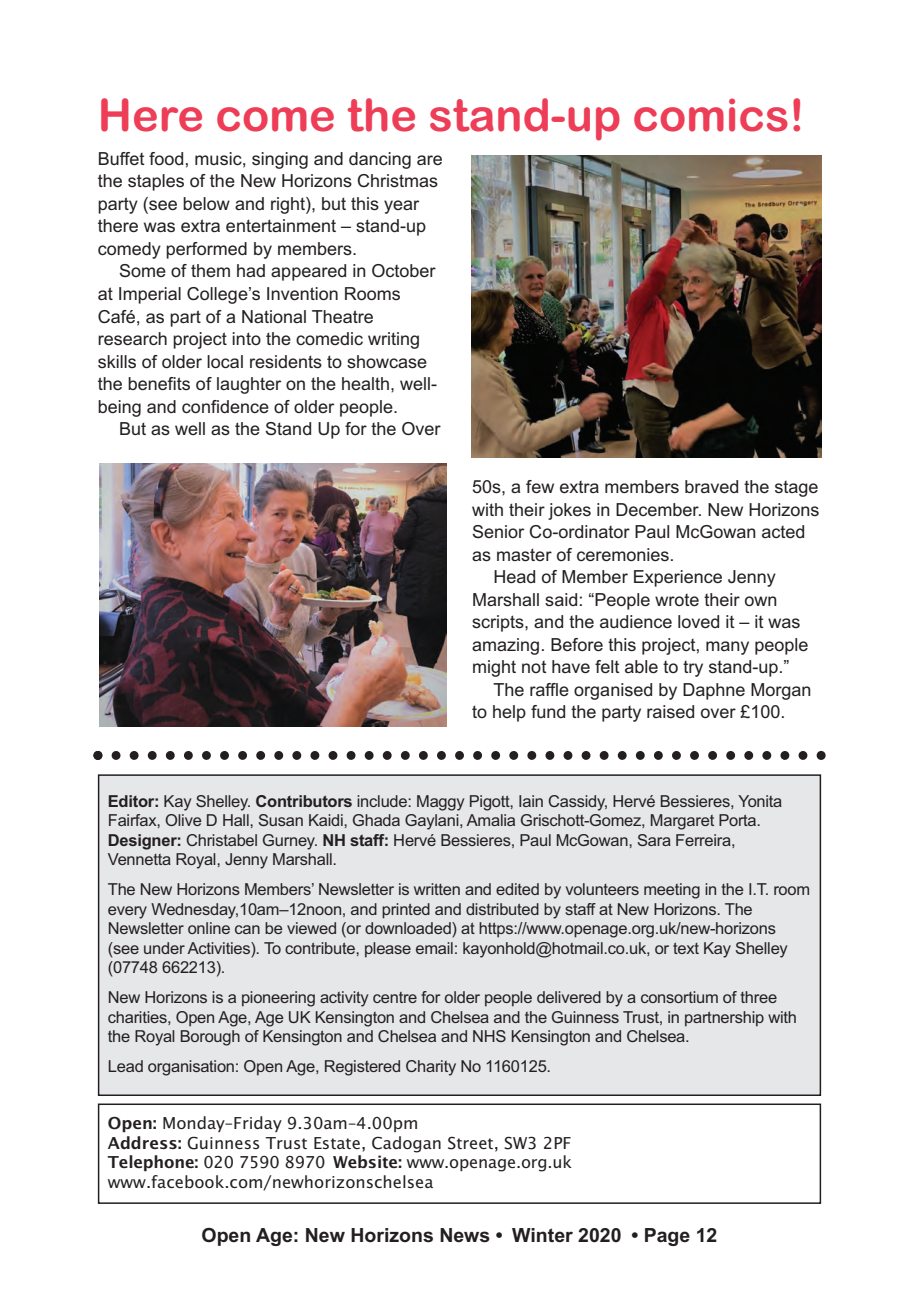
<style>
.page{position:relative;width:919px;height:1289px;background:#fff}
.page>*{position:absolute;margin:0;border:0;box-sizing:border-box;transform-origin:0 0}
.t1{font:45px "Arial Rounded MT Bold";color:#ee3d56}
.t2{font:700 19.5px "Arial";color:#231f20}
.t3{font:18px/22.5px "Arial";color:#231f20}
.t4{font:16.5px/19.5px "Arial";letter-spacing:-.015em;color:#231f20}
.t5{font:16.5px/19.5px "Lucida Sans";color:#231f20}
.s1{font-weight:700}
.s2{font-weight:600}
</style>
<div class="page">
<div style="left:98px;top:1103px;width:723px;height:100px;border:2px solid #231f20"></div>
<div style="left:99px;top:775px;width:721px;height:320px;background:#e6e7e9"></div>
<div style="left:98px;top:774px;width:723px;height:321px;border:2px solid #231f20"></div>
<svg style="left:93px;top:751px;width:732px;height:9px"></svg>
<img style="left:471px;top:155px;width:350px;height:302px">
<img style="left:100px;top:463px;width:346px;height:263px">
<h1 class="t1" style="left:98px;top:89px;width:708px">Here come the stand-up comics!</h1>
<p class="t3" style="left:98px;top:147px;width:346px">Buffet food, music, singing and dancing are the staples of the New Horizons Christmas party (see below and right), but this year there was extra entertainment – stand-up comedy performed by members.</p>
<p class="t3" style="left:98px;top:260px;width:341px;text-indent:21px">Some of them had appeared in October at Imperial College’s Invention Rooms Café, as part of a National Theatre research project into the comedic writing skills of older local residents to showcase the benefits of laughter on the health, well&shy;being and confidence of older people.</p>
<p class="t3" style="left:119px;top:417px;width:323px">But as well as the Stand Up for the Over</p>
<p class="t3" style="left:472px;top:475px;width:348px">50s, a few extra members braved the stage</p>
<p class="t3" style="left:472px;top:498px;width:349px">with their jokes in December. New Horizons</p>
<p class="t3" style="left:472px;top:520px;width:335px">Senior Co-ordinator Paul McGowan acted</p>
<p class="t3" style="left:472px;top:543px;width:204px">as master of ceremonies.</p>
<p class="t3" style="left:493px;top:565px;width:284px">Head of Member Experience Jenny</p>
<p class="t3" style="left:472px;top:588px;width:307px">Marshall said: “People wrote their own</p>
<p class="t3" style="left:472px;top:610px;width:330px">scripts, and the audience loved it – it was</p>
<p class="t3" style="left:472px;top:633px;width:338px">amazing. Before this project, many people</p>
<p class="t3" style="left:472px;top:655px;width:319px">might not have felt able to try stand-up.”</p>
<p class="t3" style="left:493px;top:678px;width:319px">The raffle organised by Daphne Morgan</p>
<p class="t3" style="left:472px;top:700px;width:315px">to help fund the party raised over £100.</p>
<p class="t4" style="left:108px;top:791px;width:676px"><span class="s1">Editor:</span> Kay Shelley. <span class="s1">Contributors</span> include: Maggy Pigott, Iain Cassidy, Hervé Bessieres, Yonita Fairfax, Olive D Hall, Susan Kaidi, Ghada Gaylani, Amalia Grischott-Gomez, Margaret Porta.<br><span class="s1">Designer:</span> Christabel Gurney. <span class="s1">NH staff:</span> Hervé Bessieres, Paul McGowan, Sara Ferreira, Vennetta Royal, Jenny Marshall.</p>
<p class="t4" style="left:108px;top:879px;width:703px">The New Horizons Members’ Newsletter is written and edited by volunteers meeting in the I.T. room every Wednesday,10am–12noon, and printed and distributed by staff at New Horizons. The Newsletter online can be viewed (or downloaded) at https://www.openage.org.uk/new-horizons (see under Activities). To contribute, please email: kayonhold@hotmail.co.uk, or text Kay Shelley (07748 662213).</p>
<p class="t4" style="left:108px;top:987px;width:690px">New Horizons is a pioneering activity centre for older people delivered by a consortium of three charities, Open Age, Age UK Kensington and Chelsea and the Guinness Trust, in partnership with the Royal Borough of Kensington and Chelsea and NHS Kensington and Chelsea.</p>
<p class="t4" style="left:108px;top:1056px;width:445px">Lead organisation: Open Age, Registered Charity No 1160125.</p>
<p class="t5" style="left:108px;top:1113px;width:465px"><span class="s2">Open:</span> Monday–Friday 9.30am–4.00pm<br><span class="s2">Address:</span> Guinness Trust Estate, Cadogan Street, SW3 2PF <span class="s2">Telephone:</span> 020 7590 8970 <span class="s2">Website:</span> www.openage.org.uk www.facebook.com/newhorizonschelsea</p>
<p class="t2" style="left:201px;top:1224px;width:517px">Open Age: New Horizons News • Winter 2020 • Page 12</p>
</div>
